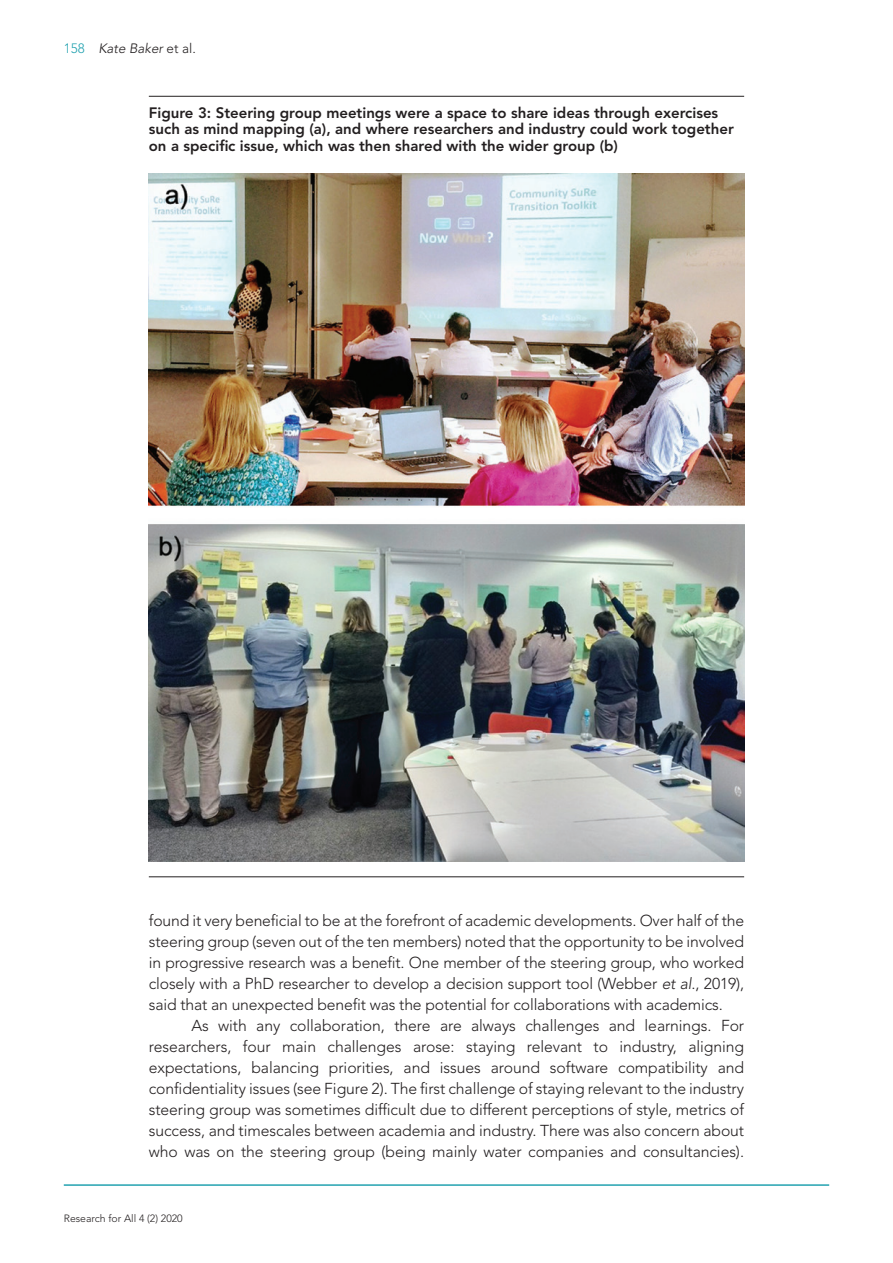
<style>
.page{position:relative;width:893px;height:1263px;background:#fff}
.page>*{position:absolute;margin:0;border:0;box-sizing:border-box;transform-origin:0 0}
.t1{font:300 15.75px/21px "Avenir LT Std";letter-spacing:-.01em;color:#231f20;text-align:justify}
.t2{font:800 15px/16.5px "Avenir LT Std";color:#231f20}
.t3{font:italic 300 13.5px "Avenir LT Std";color:#231f20}
.t4{font:300 10.5px "Avenir LT Std";color:#231f20}
.s1{font-style:normal;color:#23a2b0}
.s2{font-style:normal}
.s3{font-style:italic}
</style>
<div class="page">
<hr style="left:64px;top:1184px;width:765px;height:2px;background:#23a2b0">
<hr style="left:149px;top:96px;width:595px;height:1px;background:#231f20">
<hr style="left:149px;top:876px;width:595px;height:1px;background:#231f20">
<img style="left:149px;top:173px;width:595px;height:688px">
<p class="t3" style="left:64px;top:40px;width:134px"><span class="s1">158</span> Kate Baker <span class="s2">et al.</span></p>
<p class="t2" style="left:149px;top:104px;width:586px">Figure 3: Steering group meetings were a space to share ideas through exercises such as mind mapping (a), and where researchers and industry could work together on a specific issue, which was then shared with the wider group (b)</p>
<p class="t1" style="left:149px;top:910px;width:597px">found it very beneficial to be at the forefront of academic developments. Over half of the steering group (seven out of the ten members) noted that the opportunity to be involved in progressive research was a benefit. One member of the steering group, who worked closely with a PhD researcher to develop a decision support tool (Webber <span class="s3">et al</span>., 2019), said that an unexpected benefit was the potential for collaborations with academics.</p>
<p class="t1" style="left:149px;top:1015px;width:597px;text-indent:43px">As with any collaboration, there are always challenges and learnings. For researchers, four main challenges arose: staying relevant to industry, aligning expectations, balancing priorities, and issues around software compatibility and confidentiality issues (see Figure 2). The first challenge of staying relevant to the industry steering group was sometimes difficult due to different perceptions of style, metrics of success, and timescales between academia and industry. There was also concern about who was on the steering group (being mainly water companies and consultancies).</p>
<p class="t4" style="left:64px;top:1212px;width:120px">Research for All 4 (2) 2020</p>
</div>
